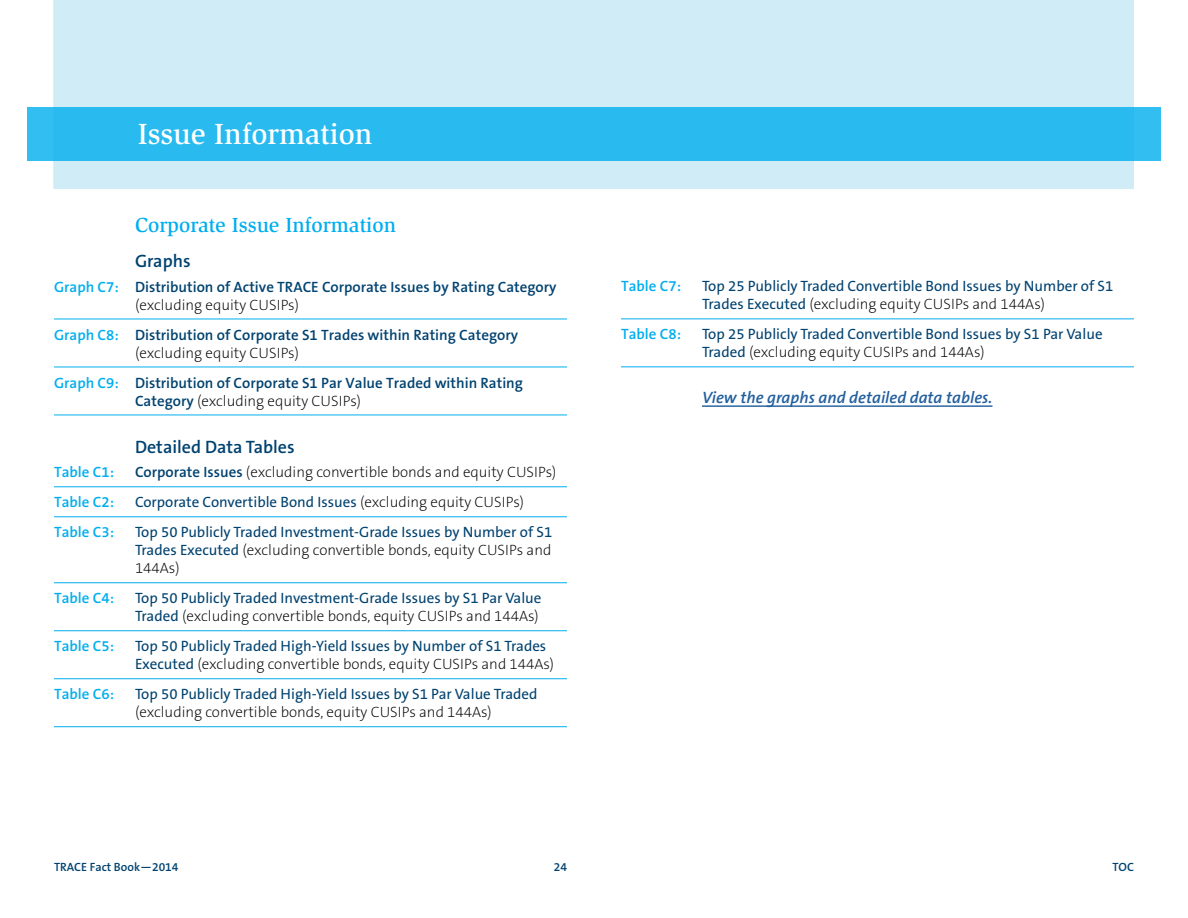
<style>
.page{position:relative;width:1188px;height:918px;background:#fff}
.page>*{position:absolute;margin:0;border:0;box-sizing:border-box;transform-origin:0 0}
.t1{font:500 30px "Slimbach LT";color:#fff}
.t2{font:500 21px "Slimbach LT";color:#00aeef}
.t3{font:600 18px "The Sans B6";color:#004270}
.t4{font:italic 600 16.5px "The Sans B6";color:#215e9e}
.t5{font:200 15px/18px "The Sans B2";color:#000}
.t6{font:15px "The Sans B5 Plain";color:#004270}
.t7{font:600 15px "The Sans B6";color:#004270}
.t8{font:600 15px "The Sans B6";color:#00aeef}
.t9{font:600 12px "The Sans B6";color:#004270}
.s1{color:#00aeef}
.s2{font-family:"The Sans B6";font-weight:600;color:#004270}
.s3{font-family:"The Sans B2";font-weight:200;color:#000}
.s4{font-family:"The Sans B5 Plain";font-weight:400;color:#004270}
</style>
<div class="page">
<div style="left:53px;top:0;width:1081px;height:189px;background:#d0ecf6"></div>
<div style="left:27px;top:107px;width:1134px;height:54px;background:#29baf0"></div>
<hr style="left:54px;top:319px;width:513px;height:1px;background:#00aeef">
<hr style="left:54px;top:367px;width:513px;height:1px;background:#00aeef">
<hr style="left:54px;top:415px;width:513px;height:1px;background:#00aeef">
<hr style="left:54px;top:486px;width:513px;height:1px;background:#00aeef">
<hr style="left:54px;top:516px;width:513px;height:1px;background:#00aeef">
<hr style="left:54px;top:582px;width:513px;height:1px;background:#00aeef">
<hr style="left:54px;top:630px;width:513px;height:1px;background:#00aeef">
<hr style="left:54px;top:678px;width:513px;height:1px;background:#00aeef">
<hr style="left:54px;top:726px;width:513px;height:1px;background:#00aeef">
<hr style="left:621px;top:318px;width:513px;height:1px;background:#00aeef">
<hr style="left:621px;top:366px;width:513px;height:1px;background:#00aeef">
<hr style="left:702px;top:405px;width:290px;height:2px;background:#215e9e">
<h1 class="t1" style="left:138px;top:116px;width:236px">Issue Information</h1>
<h2 class="t2" style="left:135px;top:212px;width:263px">Corporate Issue Information</h2>
<p class="t3" style="left:135px;top:251px;width:57px">Graphs</p>
<p class="t7" style="left:54px;top:278px;width:504px"><span class="s1">Graph C7:</span> Distribution of Active TRACE Corporate Issues by Rating Category</p>
<p class="t5" style="left:135px;top:296px;width:165px">(excluding equity CUSIPs)</p>
<p class="t7" style="left:54px;top:326px;width:466px"><span class="s1">Graph C8:</span> Distribution of Corporate S1 Trades within Rating Category</p>
<p class="t5" style="left:135px;top:344px;width:165px">(excluding equity CUSIPs)</p>
<p class="t7" style="left:54px;top:374px;width:471px"><span class="s1">Graph C9:</span> Distribution of Corporate S1 Par Value Traded within Rating</p>
<p class="t5" style="left:135px;top:392px;width:228px"><span class="s2">Category</span> (excluding equity CUSIPs)</p>
<p class="t3" style="left:135px;top:437px;width:161px">Detailed Data Tables</p>
<p class="t8" style="left:54px;top:464px;width:62px">Table C1:</p>
<p class="t5" style="left:135px;top:464px;width:423px"><span class="s2">Corporate Issues</span> (excluding convertible bonds and equity CUSIPs)</p>
<p class="t8" style="left:54px;top:494px;width:62px">Table C2:</p>
<p class="t6" style="left:135px;top:494px;width:391px">Corporate Convertible Bond Issues <span class="s3">(excluding equity CUSIPs)</span></p>
<p class="t8" style="left:54px;top:524px;width:62px">Table C3:</p>
<p class="t6" style="left:135px;top:524px;width:419px">Top 50 Publicly Traded Investment-Grade Issues by Number of S1</p>
<p class="t5" style="left:135px;top:542px;width:418px"><span class="s4">Trades Executed</span> (excluding convertible bonds, equity CUSIPs and<br>144As)</p>
<p class="t8" style="left:54px;top:590px;width:62px">Table C4:</p>
<p class="t6" style="left:135px;top:590px;width:408px">Top 50 Publicly Traded Investment-Grade Issues by S1 Par Value</p>
<p class="t5" style="left:135px;top:608px;width:405px"><span class="s4">Traded</span> (excluding convertible bonds, equity CUSIPs and 144As)</p>
<p class="t8" style="left:54px;top:638px;width:62px">Table C5:</p>
<p class="t6" style="left:135px;top:638px;width:413px">Top 50 Publicly Traded High-Yield Issues by Number of S1 Trades</p>
<p class="t5" style="left:135px;top:656px;width:421px"><span class="s4">Executed</span> (excluding convertible bonds, equity CUSIPs and 144As)</p>
<p class="t8" style="left:54px;top:686px;width:62px">Table C6:</p>
<p class="t6" style="left:135px;top:686px;width:404px">Top 50 Publicly Traded High-Yield Issues by S1 Par Value Traded</p>
<p class="t5" style="left:135px;top:704px;width:358px">(excluding convertible bonds, equity CUSIPs and 144As)</p>
<p class="t8" style="left:621px;top:278px;width:62px">Table C7:</p>
<p class="t6" style="left:702px;top:278px;width:413px">Top 25 Publicly Traded Convertible Bond Issues by Number of S1</p>
<p class="t5" style="left:702px;top:296px;width:345px"><span class="s4">Trades Executed</span> (excluding equity CUSIPs and 144As)</p>
<p class="t8" style="left:621px;top:326px;width:62px">Table C8:</p>
<p class="t6" style="left:702px;top:326px;width:402px">Top 25 Publicly Traded Convertible Bond Issues by S1 Par Value</p>
<p class="t5" style="left:702px;top:344px;width:284px"><span class="s4">Traded</span> (excluding equity CUSIPs and 144As)</p>
<p class="t4" style="left:702px;top:388px;width:292px">View the graphs and detailed data tables.</p>
<p class="t9" style="left:54px;top:861px;width:126px">TRACE Fact Book—2014</p>
<p class="t9" style="left:554px;top:861px;width:15px">24</p>
<p class="t9" style="left:1112px;top:861px;width:23px">TOC</p>
</div>
